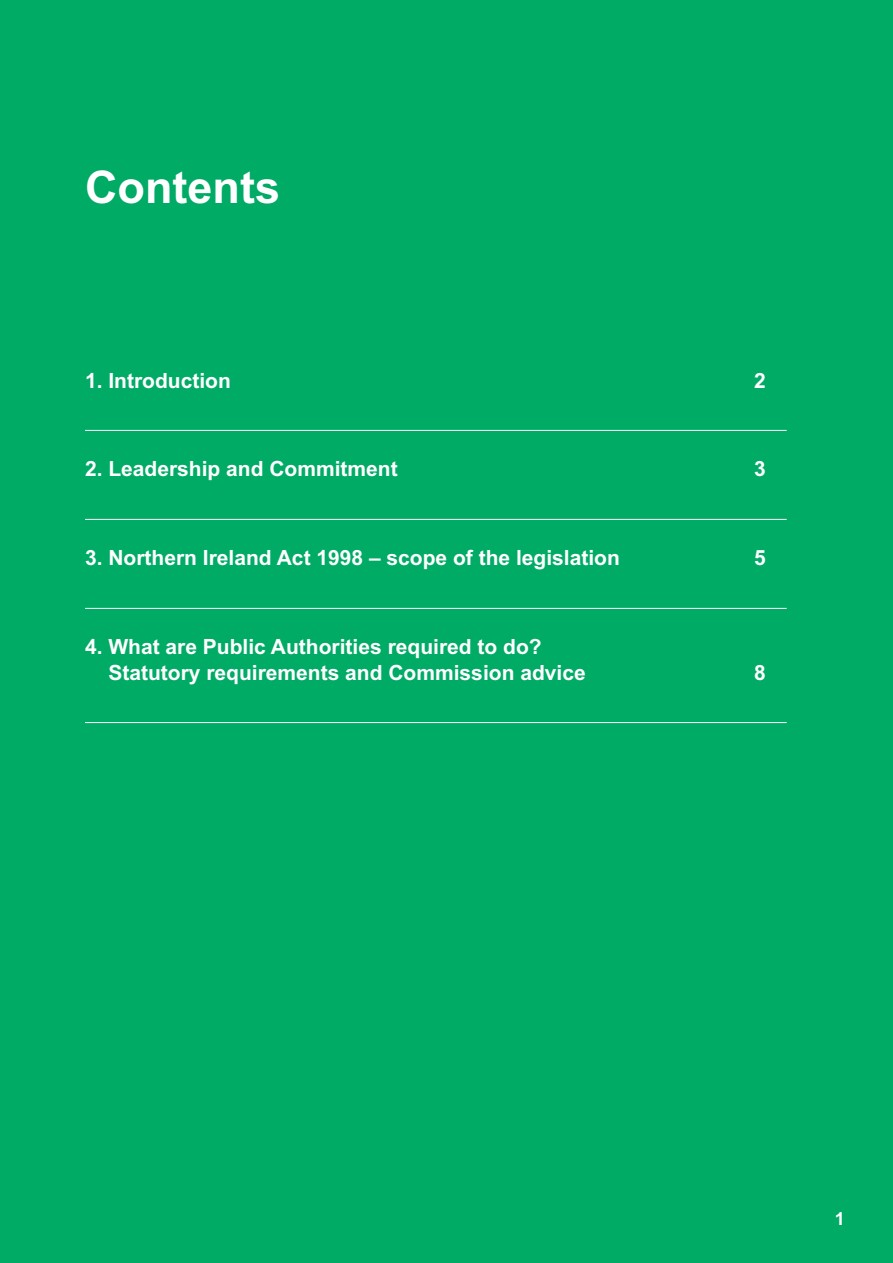
<style>
.page{position:relative;width:893px;height:1263px;background:#00ab66}
.page>*{position:absolute;margin:0;border:0;box-sizing:border-box;transform-origin:0 0}
.t1{font:700 45px "Arial";color:#fff}
.t2{font:700 21px/25.2px "Arial";color:#fff}
.t3{font:700 18px "Arial";color:#fff}
</style>
<div class="page">
<hr style="left:85px;top:430px;width:702px;height:1px;background:#fff">
<hr style="left:85px;top:519px;width:702px;height:1px;background:#fff">
<hr style="left:85px;top:608px;width:702px;height:1px;background:#fff">
<hr style="left:85px;top:722px;width:702px;height:1px;background:#fff">
<h1 class="t1" style="left:85px;top:161px;width:196px">Contents</h1>
<p class="t2" style="left:85px;top:368px;width:147px">1. Introduction</p>
<p class="t2" style="left:754px;top:368px;width:13px">2</p>
<p class="t2" style="left:85px;top:457px;width:314px">2. Leadership and Commitment</p>
<p class="t2" style="left:754px;top:457px;width:13px">3</p>
<p class="t2" style="left:85px;top:546px;width:536px">3. Northern Ireland Act 1998 – scope of the legislation</p>
<p class="t2" style="left:754px;top:546px;width:13px">5</p>
<p class="t2" style="left:108px;top:635px;width:479px;text-indent:-23px">4. What are Public Authorities required to do?<br>Statutory requirements and Commission advice</p>
<p class="t2" style="left:754px;top:660px;width:13px">8</p>
<p class="t3" style="left:835px;top:1208px;width:12px">1</p>
</div>
